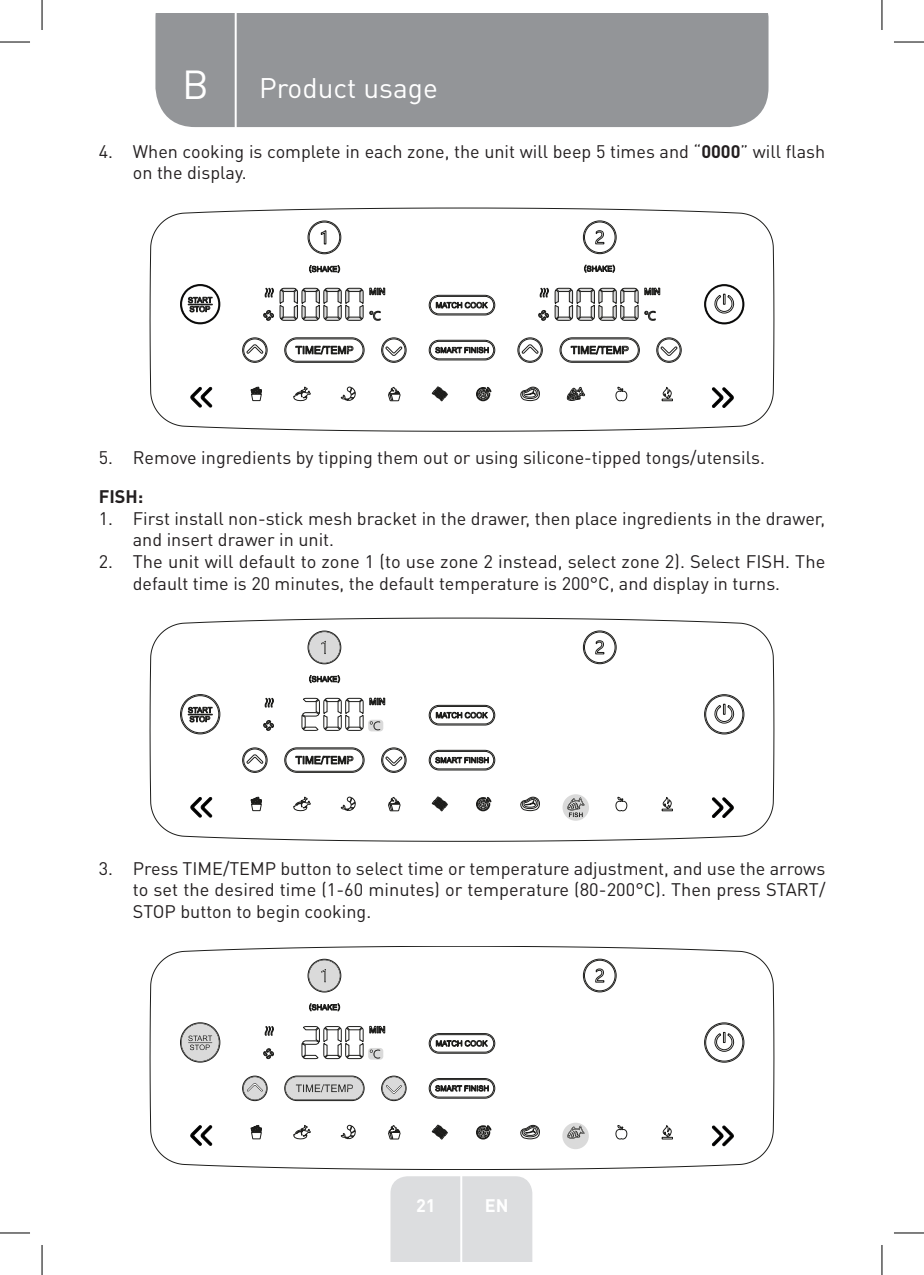
<style>
.page{position:relative;width:924px;height:1275px;background:#fff}
.page>*{position:absolute;margin:0;border:0;box-sizing:border-box;transform-origin:0 0}
.t1{font:40px "DIN Pro";color:#fff}
.TitreGauche__gabarit{font:28px "DIN Pro";color:#fff}
.t2{font:18px/21.6px "DIN Pro";color:#231f20}
.Headline-02_SB{font:700 18px "DIN Pro";color:#231f20}
.t3{font:700 18px "DIN Pro";color:#fff}
.s1{font-weight:700}
</style>
<div class="page">
<div style="left:155px;top:14px;width:613px;height:113px;background:#939598"></div>
<div style="left:390px;top:1176px;width:142px;height:85px;background:#dcdddf"></div>
<hr style="left:460px;top:1153px;width:2px;height:108px;background:#fff">
<hr style="left:234px;top:14px;width:2px;height:116px;background:#fff">
<svg style="left:150px;top:208px;width:623px;height:223px"></svg>
<svg style="left:428px;top:295px;width:67px;height:21px"></svg>
<svg style="left:250px;top:378px;width:12px;height:29px"></svg>
<svg style="left:583px;top:261px;width:32px;height:12px"></svg>
<svg style="left:582px;top:220px;width:34px;height:34px"></svg>
<svg style="left:559px;top:337px;width:80px;height:26px"></svg>
<svg style="left:655px;top:337px;width:26px;height:26px"></svg>
<svg style="left:517px;top:337px;width:25px;height:26px"></svg>
<svg style="left:284px;top:337px;width:80px;height:26px"></svg>
<svg style="left:381px;top:337px;width:25px;height:26px"></svg>
<svg style="left:242px;top:337px;width:26px;height:26px"></svg>
<svg style="left:308px;top:261px;width:32px;height:12px"></svg>
<svg style="left:307px;top:220px;width:34px;height:34px"></svg>
<svg style="left:293px;top:387px;width:18px;height:14px"></svg>
<svg style="left:388px;top:387px;width:12px;height:14px"></svg>
<svg style="left:475px;top:386px;width:16px;height:15px"></svg>
<svg style="left:520px;top:386px;width:20px;height:15px"></svg>
<svg style="left:613px;top:386px;width:15px;height:15px"></svg>
<svg style="left:661px;top:387px;width:11px;height:14px"></svg>
<svg style="left:566px;top:386px;width:19px;height:24px"></svg>
<svg style="left:431px;top:385px;width:17px;height:17px"></svg>
<svg style="left:341px;top:386px;width:14px;height:16px"></svg>
<svg style="left:369px;top:310px;width:11px;height:11px"></svg>
<svg style="left:369px;top:286px;width:16px;height:9px"></svg>
<svg style="left:263px;top:287px;width:100px;height:34px"></svg>
<svg style="left:180px;top:284px;width:40px;height:40px"></svg>
<svg style="left:189px;top:386px;width:24px;height:22px"></svg>
<svg style="left:703px;top:284px;width:41px;height:40px"></svg>
<svg style="left:711px;top:387px;width:23px;height:21px"></svg>
<svg style="left:537px;top:286px;width:123px;height:35px"></svg>
<svg style="left:428px;top:340px;width:67px;height:20px"></svg>
<svg style="left:150px;top:618px;width:623px;height:223px"></svg>
<svg style="left:428px;top:704px;width:67px;height:21px"></svg>
<svg style="left:250px;top:788px;width:12px;height:29px"></svg>
<svg style="left:582px;top:630px;width:34px;height:34px"></svg>
<svg style="left:284px;top:747px;width:80px;height:26px"></svg>
<svg style="left:381px;top:747px;width:25px;height:26px"></svg>
<svg style="left:242px;top:747px;width:26px;height:26px"></svg>
<svg style="left:308px;top:674px;width:32px;height:9px"></svg>
<svg style="left:293px;top:797px;width:18px;height:14px"></svg>
<svg style="left:388px;top:797px;width:12px;height:14px"></svg>
<svg style="left:475px;top:796px;width:16px;height:15px"></svg>
<svg style="left:520px;top:796px;width:20px;height:15px"></svg>
<svg style="left:613px;top:796px;width:15px;height:15px"></svg>
<svg style="left:661px;top:797px;width:11px;height:14px"></svg>
<svg style="left:431px;top:795px;width:17px;height:16px"></svg>
<svg style="left:341px;top:796px;width:14px;height:15px"></svg>
<svg style="left:263px;top:719px;width:11px;height:12px"></svg>
<svg style="left:264px;top:697px;width:11px;height:12px"></svg>
<svg style="left:180px;top:694px;width:40px;height:40px"></svg>
<svg style="left:189px;top:796px;width:24px;height:22px"></svg>
<svg style="left:703px;top:694px;width:41px;height:40px"></svg>
<svg style="left:711px;top:796px;width:23px;height:22px"></svg>
<svg style="left:428px;top:749px;width:67px;height:21px"></svg>
<svg style="left:307px;top:630px;width:34px;height:34px"></svg>
<svg style="left:562px;top:794px;width:26px;height:26px"></svg>
<svg style="left:301px;top:696px;width:84px;height:35px"></svg>
<svg style="left:150px;top:946px;width:623px;height:223px"></svg>
<svg style="left:428px;top:1033px;width:67px;height:21px"></svg>
<svg style="left:250px;top:1116px;width:12px;height:29px"></svg>
<svg style="left:582px;top:958px;width:34px;height:34px"></svg>
<svg style="left:308px;top:1002px;width:32px;height:9px"></svg>
<svg style="left:293px;top:1125px;width:18px;height:14px"></svg>
<svg style="left:388px;top:1125px;width:12px;height:14px"></svg>
<svg style="left:475px;top:1124px;width:16px;height:15px"></svg>
<svg style="left:520px;top:1124px;width:20px;height:15px"></svg>
<svg style="left:613px;top:1124px;width:15px;height:15px"></svg>
<svg style="left:661px;top:1125px;width:11px;height:14px"></svg>
<svg style="left:431px;top:1123px;width:17px;height:17px"></svg>
<svg style="left:341px;top:1124px;width:14px;height:15px"></svg>
<svg style="left:263px;top:1047px;width:11px;height:12px"></svg>
<svg style="left:264px;top:1025px;width:11px;height:12px"></svg>
<svg style="left:189px;top:1124px;width:24px;height:22px"></svg>
<svg style="left:703px;top:1022px;width:41px;height:40px"></svg>
<svg style="left:711px;top:1125px;width:23px;height:21px"></svg>
<svg style="left:428px;top:1078px;width:67px;height:20px"></svg>
<svg style="left:284px;top:1075px;width:80px;height:26px;background:#bababa"></svg>
<svg style="left:381px;top:1075px;width:25px;height:26px"></svg>
<svg style="left:242px;top:1075px;width:26px;height:26px"></svg>
<svg style="left:307px;top:958px;width:34px;height:34px"></svg>
<svg style="left:562px;top:1122px;width:26px;height:27px"></svg>
<svg style="left:180px;top:1022px;width:40px;height:40px"></svg>
<svg style="left:301px;top:1024px;width:84px;height:35px"></svg>
<hr style="left:0;top:42px;width:30px;height:1px;background:#000">
<hr style="left:893px;top:42px;width:30px;height:1px;background:#000">
<hr style="left:0;top:1232px;width:30px;height:1px;background:#000">
<hr style="left:893px;top:1232px;width:30px;height:1px;background:#000">
<hr style="left:42px;top:0;width:1px;height:30px;background:#000">
<hr style="left:42px;top:1245px;width:1px;height:30px;background:#000">
<hr style="left:881px;top:0;width:1px;height:30px;background:#000">
<hr style="left:881px;top:1245px;width:1px;height:30px;background:#000">
<p class="t1" style="left:182px;top:57px;width:28px">B</p>
<p class="TitreGauche__gabarit" style="left:259px;top:69px;width:180px">Product usage</p>
<p class="t2" style="left:133px;top:140px;width:693px;text-indent:-34px">4. When cooking is complete in each zone, the unit will beep 5 times and “<span class="s1">0000</span>” will flash on the display.</p>
<p class="t2" style="left:99px;top:446px;width:667px">5. Remove ingredients by tipping them out or using silicone-tipped tongs/utensils.</p>
<p class="Headline-02_SB" style="left:99px;top:481px;width:46px">FISH:</p>
<p class="t2" style="left:133px;top:506px;width:693px;text-indent:-34px">1. First install non-stick mesh bracket in the drawer, then place ingredients in the drawer, and insert drawer in unit.</p>
<p class="t2" style="left:133px;top:550px;width:693px;text-indent:-34px">2. The unit will default to zone 1 (to use zone 2 instead, select zone 2). Select FISH. The default time is 20 minutes, the default temperature is 200°C, and display in turns.</p>
<p class="t2" style="left:133px;top:856px;width:693px;text-align:justify;text-indent:-34px">3. Press TIME/TEMP button to select time or temperature adjustment, and use the arrows to set the desired time (1-60 minutes) or temperature (80-200°C). Then press START/ STOP button to begin cooking.</p>
<p class="t3" style="left:416px;top:1190px;width:21px">21</p>
<p class="t3" style="left:484px;top:1190px;width:25px">EN</p>
</div>
